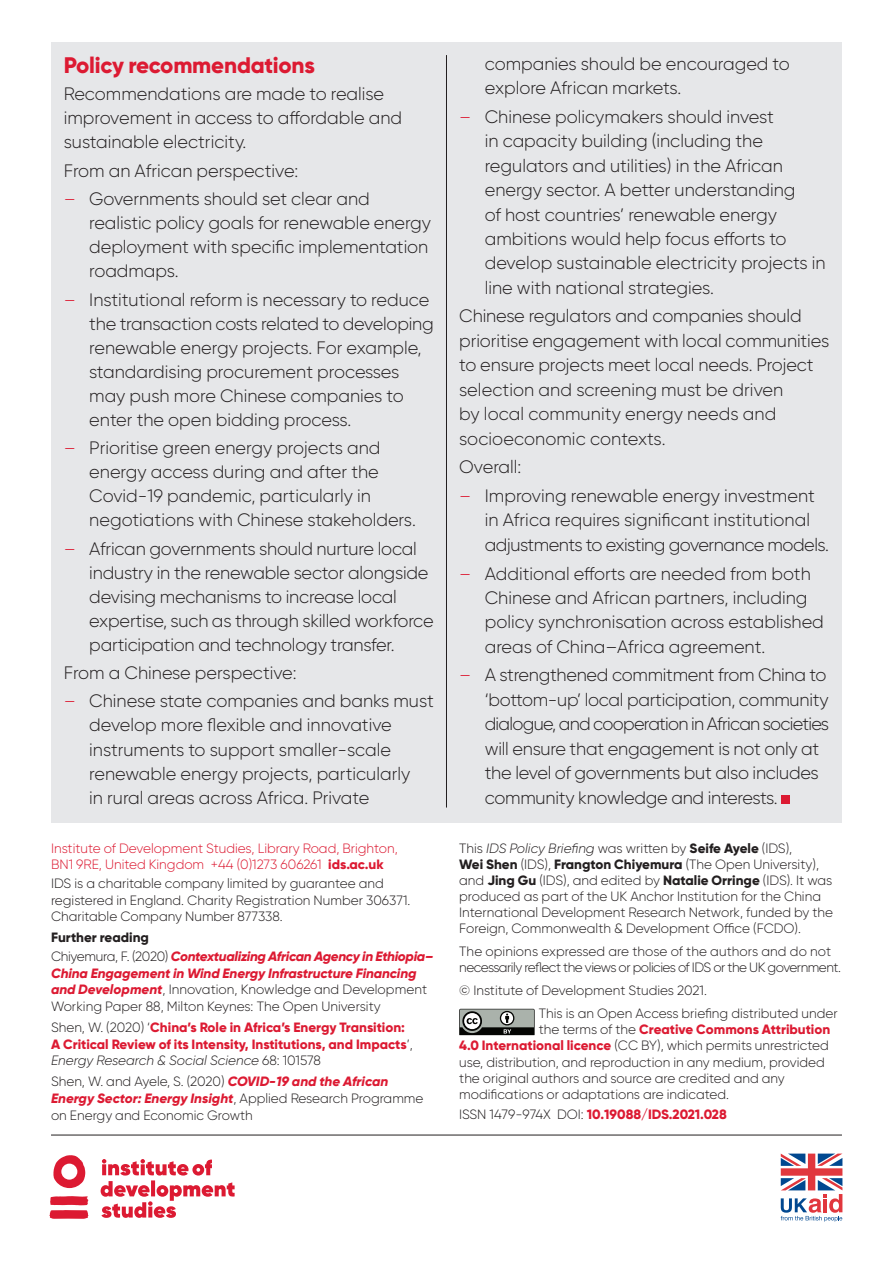
<style>
.page{position:relative;width:893px;height:1263px;background:#fff}
.page>*{position:absolute;margin:0;border:0;box-sizing:border-box;transform-origin:0 0}
.t1{font:800 22.5px "Gilroy";letter-spacing:-.01em;color:#dc1a32}
.t2{font:300 18px/24.5px "Gilroy";letter-spacing:-.005em;color:#231f20}
.t3{font:300 13.5px/16px "Gilroy";color:#231f20}
.t4{font:800 13.5px/16.6px "Gilroy";color:#dc1a32}
.t5{font:300 13.5px/16px "Gilroy";letter-spacing:-.035em;color:#231f20}
.t6{font:300 13.5px/16.6px "Gilroy";color:#dc1a32}
.t7{font:italic 800 13.5px/18.8px "Gilroy";letter-spacing:-.02em;color:#dc1a32}
.s1{color:#dc1a32}
.s2{font-weight:800}
.s3{font-style:normal;color:#231f20}
.s4{font-weight:300;font-style:normal;color:#231f20}
.s5{font-weight:800;font-style:italic;color:#dc1a32}
.s6{font-weight:300;color:#231f20}
.s7{font-weight:300;font-style:italic;color:#231f20}
.s8{font-style:italic}
.s9{font-weight:800;color:#dc1a32}
</style>
<div class="page">
<hr style="left:51px;top:1135px;width:791px;height:1px;background:#231f20">
<div style="left:51px;top:43px;width:791px;height:780px;background:#e6e7e9"></div>
<div style="left:781px;top:795px;width:8px;height:9px;background:#dc1a32"></div>
<hr style="left:446px;top:55px;width:1px;height:752px;background:#231f20">
<svg style="left:459px;top:1009px;width:76px;height:27px;background:#7a7e7a"></svg>
<svg style="left:49px;top:1155px;width:186px;height:64px"></svg>
<svg style="left:781px;top:1153px;width:61px;height:68px"></svg>
<p class="t1" style="left:64px;top:51px;width:253px">Policy recommendations</p>
<p class="t2" style="left:64px;top:82px;width:340px;line-height:24px">Recommendations are made to realise improvement in access to affordable and sustainable electricity.</p>
<p class="t2" style="left:64px;top:158px;width:236px">From an African perspective:</p>
<p class="t2" style="left:89px;top:187px;width:343px;line-height:24px;text-indent:-26px"><span class="s1">–</span> Governments should set clear and realistic policy goals for renewable energy deployment with specific implementation roadmaps.</p>
<p class="t2" style="left:89px;top:287px;width:346px;line-height:24px;text-indent:-26px"><span class="s1">–</span> Institutional reform is necessary to reduce the transaction costs related to developing renewable energy projects. For example, standardising procurement processes may push more Chinese companies to enter the open bidding process.</p>
<p class="t2" style="left:89px;top:436px;width:328px;line-height:24px;text-indent:-26px"><span class="s1">–</span> Prioritise green energy projects and energy access during and after the Covid-19 pandemic, particularly in negotiations with Chinese stakeholders.</p>
<p class="t2" style="left:89px;top:536px;width:346px;line-height:24px;text-indent:-26px"><span class="s1">–</span> African governments should nurture local industry in the renewable sector alongside devising mechanisms to increase local expertise, such as through skilled workforce participation and technology transfer.</p>
<p class="t2" style="left:64px;top:660px;width:234px">From a Chinese perspective:</p>
<p class="t2" style="left:89px;top:689px;width:346px;line-height:24px;text-indent:-26px"><span class="s1">–</span> Chinese state companies and banks must develop more flexible and innovative instruments to support smaller-scale renewable energy projects, particularly<br>in rural areas across Africa. Private</p>
<p class="t6" style="left:51px;top:839px;width:348px">Institute of Development Studies, Library Road, Brighton,<br>BN1 9RE, United Kingdom +44 (0)1273 606261 <span class="s2">ids.ac.uk</span></p>
<p class="t3" style="left:51px;top:875px;width:361px;line-height:16.6px">IDS is a charitable company limited by guarantee and registered in England. Charity Registration Number 306371.<br>Charitable Company Number 877338.</p>
<p class="t7" style="left:51px;top:928px;width:384px"><span class="s3">Further reading<br></span><span class="s4">Chiyemura, F. (2020)</span> Contextualizing African Agency in Ethiopia–</p>
<p class="t3" style="left:51px;top:964px;width:378px;line-height:16.6px"><span class="s5">China Engagement in Wind Energy Infrastructure Financing and Development</span>, Innovation, Knowledge and Development<br>Working Paper 88, Milton Keynes: The Open University</p>
<p class="t4" style="left:51px;top:1019px;width:363px"><span class="s6">Shen, W. (2020) ‘</span>China’s Role in Africa’s Energy Transition:<br>A Critical Review of its Intensity, Institutions, and Impacts<span class="s6">’,<br></span><span class="s7">Energy Research &amp; Social Science</span> <span class="s6">68: 101578</span></p>
<p class="t3" style="left:51px;top:1073px;width:374px;line-height:16.6px">Shen, W. and Ayele, S. (2020) <span class="s5">COVID-19 and the African<br>Energy Sector: Energy Insight</span>, Applied Research Programme on Energy and Economic Growth</p>
<p class="t2" style="left:485px;top:51px;width:307px">companies should be encouraged to explore African markets.</p>
<p class="t2" style="left:485px;top:104px;width:342px;text-indent:-26px"><span class="s1">–</span> Chinese policymakers should invest<br>in capacity building (including the regulators and utilities) in the African energy sector. A better understanding<br>of host countries’ renewable energy ambitions would help focus efforts to develop sustainable electricity projects in line with national strategies.</p>
<p class="t2" style="left:459px;top:304px;width:371px">Chinese regulators and companies should prioritise engagement with local communities to ensure projects meet local needs. Project selection and screening must be driven<br>by local community energy needs and socioeconomic contexts.</p>
<p class="t2" style="left:459px;top:455px;width:64px">Overall:</p>
<p class="t2" style="left:485px;top:483px;width:346px;text-indent:-26px"><span class="s1">–</span> Improving renewable energy investment in Africa requires significant institutional adjustments to existing governance models.</p>
<p class="t2" style="left:485px;top:561px;width:341px;text-indent:-26px"><span class="s1">–</span> Additional efforts are needed from both Chinese and African partners, including policy synchronisation across established areas of China–Africa agreement.</p>
<p class="t2" style="left:485px;top:663px;width:346px;text-indent:-26px"><span class="s1">–</span> A strengthened commitment from China to ‘bottom-up’ local participation, community dialogue, and cooperation in African societies will ensure that engagement is not only at the level of governments but also includes community knowledge and interests.</p>
<p class="t3" style="left:459px;top:840px;width:375px">This <span class="s8">IDS Policy Briefing</span> was written by <span class="s2">Seife Ayele</span> (IDS),<br><span class="s2">Wei Shen</span> (IDS), <span class="s2">Frangton Chiyemura</span> (The Open University), and <span class="s2">Jing Gu</span> (IDS), and edited by <span class="s2">Natalie Orringe</span> (IDS). It was produced as part of the UK Anchor Institution for the China International Development Research Network, funded by the Foreign, Commonwealth &amp; Development Office (FCDO).</p>
<p class="t5" style="left:459px;top:943px;width:383px">The opinions expressed are those of the authors and do not necessarily reflect the views or policies of IDS or the UK government.</p>
<p class="t3" style="left:539px;top:979px;width:300px;line-height:23px;text-indent:-80px">© Institute of Development Studies 2021.<br>This is an Open Access briefing distributed under</p>
<p class="t3" style="left:459px;top:1021px;width:372px;text-indent:80px">the terms of the <span class="s9">Creative Commons Attribution 4.0 International licence</span> (CC BY), which permits unrestricted use, distribution, and reproduction in any medium, provided the original authors and source are credited and any modifications or adaptations are indicated.</p>
<p class="t4" style="left:459px;top:1106px;width:269px"><span class="s6">ISSN 1479-974X DOI:</span> 10.19088/IDS.2021.028</p>
</div>
